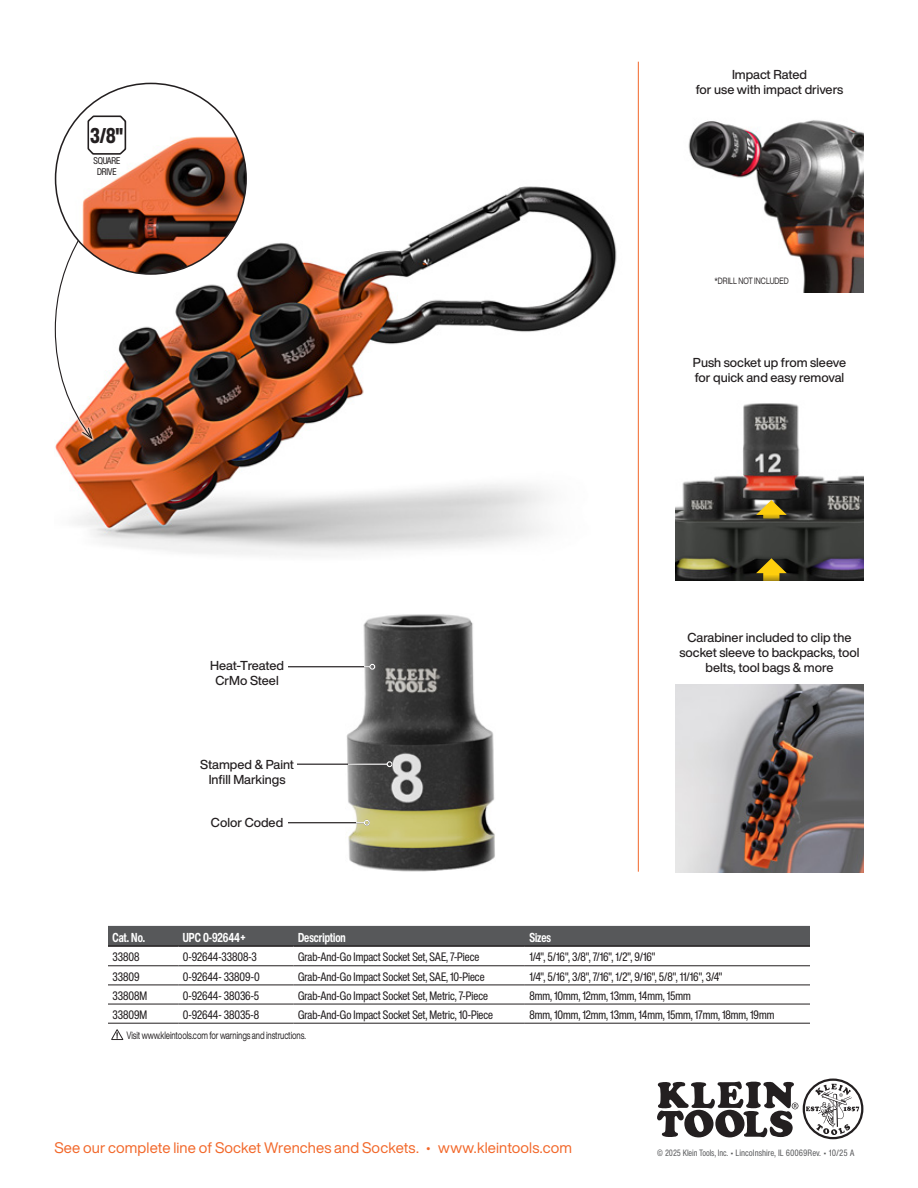
<style>
.page{position:relative;width:918px;height:1188px;background:#fff}
.page>*{position:absolute;margin:0;border:0;box-sizing:border-box;transform-origin:0 0}
.t1{font:800 condensed 21px "Helvetica Now Display";color:#231f20;scale:.9 1}
.t2{font:15px "Helvetica Now Display";letter-spacing:.01em;color:#f26729}
.t3{font:500 12.75px/15px "Helvetica Now Display";color:#231f20;text-align:center}
.Chart_Head{font:700 condensed 12.75px "Helvetica Now Display";color:#fff;scale:.9 1}
.Chart_Text{font:condensed 12px "Helvetica Now Display";color:#231f20}
.Note{font:10.5px "Helvetica Now Display";letter-spacing:-.01em;color:#231f20;scale:.75 1}
.t4{font:condensed 9.6px "Helvetica Now Display";letter-spacing:-.02em;color:#231f20}
.Note-2{font:condensed 9px "Helvetica Now Text";color:#57585a;scale:.94 1}
.t5{font:9px "Helvetica Now Display";letter-spacing:.01em;color:#231f20;scale:.8 1}
.s1{font-stretch:normal}
</style>
<div class="page">
<img style="left:54px;top:132px;width:563px;height:423px">
<img style="left:676px;top:403px;width:187px;height:178px">
<svg style="left:756px;top:500px;width:31px;height:19px"></svg>
<svg style="left:756px;top:558px;width:31px;height:23px"></svg>
<img style="left:676px;top:685px;width:187px;height:187px">
<img style="left:688px;top:120px;width:175px;height:172px">
<div style="left:108px;top:926px;width:702px;height:19px;background:#57585a"></div>
<svg style="left:108px;top:965px;width:702px;height:58px"></svg>
<hr style="left:108px;top:945px;width:70px;height:2px;background:#231f20">
<hr style="left:178px;top:945px;width:116px;height:2px;background:#231f20">
<hr style="left:294px;top:945px;width:231px;height:2px;background:#231f20">
<hr style="left:525px;top:945px;width:285px;height:2px;background:#231f20">
<hr style="left:108px;top:966px;width:70px;height:1px;background:#231f20">
<hr style="left:178px;top:966px;width:116px;height:1px;background:#231f20">
<hr style="left:294px;top:966px;width:231px;height:1px;background:#231f20">
<hr style="left:525px;top:966px;width:285px;height:1px;background:#231f20">
<hr style="left:108px;top:985px;width:70px;height:1px;background:#231f20">
<hr style="left:178px;top:985px;width:116px;height:1px;background:#231f20">
<hr style="left:294px;top:985px;width:231px;height:1px;background:#231f20">
<hr style="left:525px;top:985px;width:285px;height:1px;background:#231f20">
<hr style="left:108px;top:1004px;width:70px;height:1px;background:#231f20">
<hr style="left:178px;top:1004px;width:116px;height:1px;background:#231f20">
<hr style="left:294px;top:1004px;width:231px;height:1px;background:#231f20">
<hr style="left:525px;top:1004px;width:285px;height:1px;background:#231f20">
<hr style="left:108px;top:1023px;width:70px;height:1px;background:#231f20">
<hr style="left:178px;top:1023px;width:116px;height:1px;background:#231f20">
<hr style="left:294px;top:1023px;width:231px;height:1px;background:#231f20">
<hr style="left:525px;top:1023px;width:285px;height:1px;background:#231f20">
<svg style="left:111px;top:1029px;width:12px;height:11px"></svg>
<div style="left:53px;top:233px;width:42px;height:209px;background:#fff;opacity:.75"></div>
<svg style="left:54px;top:234px;width:40px;height:207px"></svg>
<img style="left:67px;top:83px;width:179px;height:191px">
<svg style="left:88px;top:116px;width:38px;height:39px"></svg>
<img style="left:346px;top:614px;width:149px;height:258px">
<hr style="left:226px;top:822px;width:138px;height:1px;background:#231f20">
<hr style="left:208px;top:764px;width:179px;height:1px;background:#231f20">
<hr style="left:223px;top:666px;width:147px;height:1px;background:#231f20">
<svg style="left:365px;top:664px;width:10px;height:6px"></svg>
<svg style="left:357px;top:820px;width:13px;height:6px"></svg>
<hr style="left:348px;top:764px;width:39px;height:1px;background:#fff">
<svg style="left:387px;top:761px;width:6px;height:6px"></svg>
<div style="left:207px;top:659px;width:81px;height:39px;background:#fff"></div>
<div style="left:207px;top:815px;width:81px;height:17px;background:#fff"></div>
<div style="left:198px;top:758px;width:98px;height:39px;background:#fff"></div>
<svg style="left:657px;top:1079px;width:206px;height:60px"></svg>
<hr style="left:638px;top:62px;width:1px;height:810px;background:#f26729">
<p class="t1" style="left:90px;top:122px;width:38px">3/8"</p>
<p class="t4" style="left:94px;top:155px;width:28px">SQUARE</p>
<p class="t4" style="left:97px;top:165px;width:21px">DRIVE</p>
<p class="t3" style="left:210px;top:658px;width:76px">Heat-Treated<br>CrMo Steel</p>
<p class="t3" style="left:200px;top:757px;width:95px">Stamped &amp; Paint<br>Infill Markings</p>
<p class="t3" style="left:211px;top:815px;width:74px">Color Coded</p>
<p class="t3" style="left:732px;top:67px;width:76px">Impact Rated</p>
<p class="t3" style="left:696px;top:82px;width:149px">for use with impact drivers</p>
<p class="t5" style="left:714px;top:274px;width:95px">*DRILL NOT INCLUDED</p>
<p class="t3" style="left:693px;top:355px;width:155px;text-align:left">Push socket up from sleeve for quick and easy removal</p>
<p class="t3" style="left:680px;top:630px;width:181px">Carabiner included to clip the socket sleeve to backpacks, tool belts, tool bags &amp; more</p>
<p class="Chart_Head" style="left:112px;top:929px;width:38px">Cat. No.</p>
<p class="Chart_Head" style="left:183px;top:929px;width:72px">UPC 0-92644+</p>
<p class="Chart_Head" style="left:298px;top:929px;width:55px">Description</p>
<p class="Chart_Head" style="left:529px;top:929px;width:25px">Sizes</p>
<p class="Chart_Text" style="left:112px;top:949px;width:28px">33808</p>
<p class="Chart_Text" style="left:183px;top:949px;width:76px">0-92644-33808-3</p>
<p class="Chart_Text" style="left:298px;top:949px;width:183px">Grab-And-Go Impact Socket Set, SAE, 7-Piece</p>
<p class="Chart_Text" style="left:529px;top:949px;width:128px">1/4", 5/16", 3/8", 7/16", 1/2", 9/16"</p>
<p class="Chart_Text" style="left:112px;top:968px;width:29px">33809</p>
<p class="Chart_Text" style="left:183px;top:968px;width:78px">0-92644- 33809-0</p>
<p class="Chart_Text" style="left:298px;top:968px;width:188px">Grab-And-Go Impact Socket Set, SAE, 10-Piece</p>
<p class="Chart_Text" style="left:529px;top:968px;width:195px">1/4", 5/16", 3/8", 7/16", 1/2", 9/16", 5/8", 11/16", 3/4"</p>
<p class="Chart_Text" style="left:112px;top:988px;width:36px">33808M</p>
<p class="Chart_Text" style="left:183px;top:988px;width:78px">0-92644- 38036-5</p>
<p class="Chart_Text" style="left:298px;top:988px;width:191px">Grab-And-Go Impact Socket Set, Metric, 7-Piece</p>
<p class="Chart_Text" style="left:529px;top:988px;width:163px">8mm, 10mm, 12mm, 13mm, 14mm, 15mm</p>
<p class="Chart_Text" style="left:112px;top:1007px;width:36px">33809M</p>
<p class="Chart_Text" style="left:183px;top:1007px;width:78px">0-92644- 38035-8</p>
<p class="Chart_Text" style="left:298px;top:1007px;width:197px">Grab-And-Go Impact Socket Set, Metric, 10-Piece</p>
<p class="Chart_Text" style="left:529px;top:1007px;width:247px">8mm, 10mm, 12mm, 13mm, 14mm, 15mm, 17mm, 18mm, 19mm</p>
<p class="Note" style="left:127px;top:1028px;width:241px">Visit www.kleintools.com for warnings and instructions.</p>
<p class="t2" style="left:54px;top:1138px;width:519px">See our complete line of Socket Wrenches and Sockets. ∙ www.kleintools.com</p>
<p class="Note-2" style="left:657px;top:1147px;width:212px">© 2025 Klein Tools, Inc. <span class="s1">•</span> Lincolnshire, IL 60069Rev. <span class="s1">•</span> 10/25 A</p>
</div>
